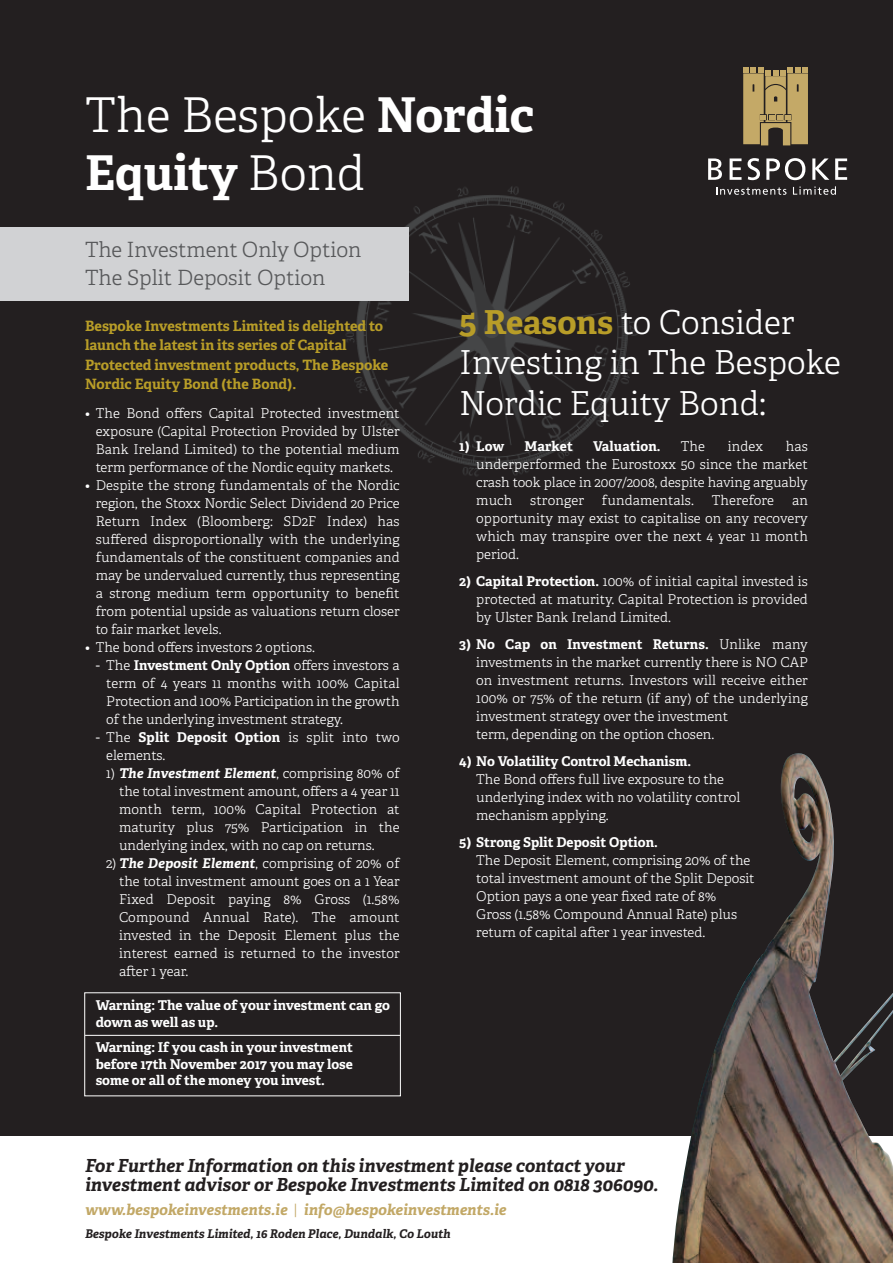
<style>
.page{position:relative;width:893px;height:1263px;background:#fff}
.page>*{position:absolute;margin:0;border:0;box-sizing:border-box;transform-origin:0 0}
.t1{font:300 48px "Adelle";color:#fff}
.t2{font:700 48px "Adelle Basic";color:#fff}
.t3{font:300 33px/40.5px "Adelle";color:#fff}
.t4{font:300 21px/27px "Adelle";color:#57585a}
.t5{font:italic 700 18px/19.5px "Adelle Basic";color:#231f20}
.t6{font:italic 700 15px "Adelle Basic";color:#c2a866}
.t7{font:700 14.25px/19.5px "Adelle Basic";color:#b89d28}
.t8{font:300 13.5px/18px "Adelle";color:#fff;text-align:justify}
.t9{font:700 13.5px/16.5px "Adelle Basic";color:#fff}
.t10{font:italic 700 13.5px "Adelle Basic";letter-spacing:.005em;color:#fff}
.t11{font:italic 700 12px "Adelle Basic";color:#231f20}
.s1{font-family:"Adelle Basic";font-weight:700}
.s2{font-family:"Adelle";font-weight:300}
.s3{font-family:"Adelle";font-weight:300;font-style:normal}
.s4{font-family:"Adelle Basic";font-weight:700;font-style:italic}
.s5{font-family:"Adelle Basic";font-weight:700;color:#b89d28}
</style>
<div class="page">
<div style="left:0;top:0;width:893px;height:1135px;background:#231f20"></div>
<img style="left:672px;top:753px;width:221px;height:510px">
<img style="left:341px;top:186px;width:297px;height:290px">
<svg style="left:708px;top:158px;width:14px;height:22px"></svg>
<svg style="left:730px;top:158px;width:11px;height:22px"></svg>
<svg style="left:748px;top:158px;width:12px;height:22px"></svg>
<svg style="left:766px;top:158px;width:39px;height:22px"></svg>
<svg style="left:812px;top:158px;width:17px;height:22px"></svg>
<svg style="left:835px;top:158px;width:12px;height:22px"></svg>
<svg style="left:716px;top:187px;width:70px;height:8px"></svg>
<svg style="left:793px;top:186px;width:43px;height:9px"></svg>
<svg style="left:743px;top:68px;width:65px;height:77px;background:#ab945c"></svg>
<div style="left:0;top:227px;width:408px;height:73px;background:#d1d2d4"></div>
<hr style="left:85px;top:1035px;width:315px;height:1px;background:#fff">
<h1 class="t1" style="left:85px;top:97px;width:451px">The Bespoke <span class="s1">Nordic</span></h1>
<h1 class="t2" style="left:85px;top:156px;width:282px">Equity <span class="s2">Bond</span></h1>
<h3 class="t4" style="left:85px;top:239px;width:278px">The Investment Only Option<br>The Split Deposit Option</h3>
<p class="t7" style="left:85px;top:317px;width:305px">Bespoke Investments Limited is delighted to launch the latest in its series of Capital Protected investment products, The Bespoke Nordic Equity Bond (the Bond).</p>
<p class="t8" style="left:96px;top:405px;width:306px;text-indent:-11px">• The Bond offers Capital Protected investment exposure (Capital Protection Provided by Ulster Bank Ireland Limited) to the potential medium term performance of the Nordic equity markets.</p>
<p class="t8" style="left:96px;top:477px;width:306px;text-indent:-11px">• Despite the strong fundamentals of the Nordic region, the Stoxx Nordic Select Dividend 20 Price Return Index (Bloomberg: SD2F Index) has suffered disproportionally with the underlying fundamentals of the constituent companies and may be undervalued currently, thus representing a strong medium term opportunity to benefit from potential upside as valuations return closer to fair market levels.</p>
<p class="t8" style="left:85px;top:639px;width:231px">• The bond offers investors 2 options.</p>
<p class="t8" style="left:106px;top:657px;width:295px;text-indent:-11px">- The <span class="s1">Investment Only Option</span> offers investors a term of 4 years 11 months with 100% Capital Protection and 100% Participation in the growth of the underlying investment strategy.</p>
<p class="t8" style="left:106px;top:729px;width:295px;text-indent:-11px">- The <span class="s1">Split Deposit Option</span> is split into two elements.</p>
<p class="t10" style="left:106px;top:768px;width:295px"><span class="s3">1)</span> The Investment Element<span class="s3">, comprising 80% of</span></p>
<p class="t8" style="left:119px;top:783px;width:282px">the total investment amount, offers a 4 year 11 month term, 100% Capital Protection at maturity plus 75% Participation in the underlying index, with no cap on returns.</p>
<p class="t8" style="left:119px;top:855px;width:282px;text-indent:-13px">2) <span class="s4">The Deposit Element</span>, comprising of 20% of the total investment amount goes on a 1 Year Fixed Deposit paying 8% Gross (1.58% Compound Annual Rate). The amount invested in the Deposit Element plus the interest earned is returned to the investor after 1 year.</p>
<p class="t9" style="left:96px;top:998px;width:296px">Warning: The value of your investment can go down as well as up.</p>
<p class="t9" style="left:96px;top:1040px;width:259px;text-align:justify">Warning: If you cash in your investment before 17th November 2017 you may lose some or all of the money you invest.</p>
<h2 class="t3" style="left:459px;top:305px;width:383px"><span class="s5">5 Reasons</span> to Consider<br>Investing in The Bespoke<br>Nordic Equity Bond:</h2>
<p class="t9" style="left:459px;top:440px;width:47px">1) Low</p>
<p class="t9" style="left:524px;top:440px;width:50px">Market</p>
<p class="t9" style="left:593px;top:440px;width:69px">Valuation.</p>
<p class="t8" style="left:681px;top:439px;width:26px">The</p>
<p class="t8" style="left:728px;top:439px;width:37px">index</p>
<p class="t8" style="left:476px;top:439px;width:333px;text-indent:310px">has underperformed the Eurostoxx 50 since the market crash took place in 2007/2008, despite having arguably much</p>
<p class="t8" style="left:530px;top:493px;width:55px">stronger</p>
<p class="t8" style="left:602px;top:493px;width:93px">fundamentals.</p>
<p class="t8" style="left:712px;top:493px;width:64px">Therefore</p>
<p class="t8" style="left:476px;top:493px;width:333px;text-indent:316px">an opportunity may exist to capitalise on any recovery which may transpire over the next 4 year 11 month period.</p>
<p class="t8" style="left:476px;top:574px;width:333px;text-indent:-17px"><span class="s1">2) Capital Protection.</span> 100% of initial capital invested is protected at maturity. Capital Protection is provided by Ulster Bank Ireland Limited.</p>
<p class="t9" style="left:459px;top:638px;width:350px">3) No Cap on Investment Returns. <span class="s2">Unlike many</span></p>
<p class="t8" style="left:476px;top:655px;width:333px;text-align:left">investments in the market currently there is NO CAP on investment returns. Investors will receive either 100% or 75% of the return (if any) of the underlying investment strategy over the investment<br>term, depending on the option chosen.</p>
<p class="t9" style="left:459px;top:755px;width:233px">4) No Volatility Control Mechanism.</p>
<p class="t8" style="left:476px;top:772px;width:265px;text-align:left">The Bond offers full live exposure to the underlying index with no volatility control mechanism applying.</p>
<p class="t9" style="left:459px;top:836px;width:200px">5) Strong Split Deposit Option.</p>
<p class="t8" style="left:476px;top:853px;width:280px;text-align:left">The Deposit Element, comprising 20% of the total investment amount of the Split Deposit Option pays a one year fixed rate of 8% Gross (1.58% Compound Annual Rate) plus return of capital after 1 year invested.</p>
<h3 class="t5" style="left:85px;top:1157px;width:575px">For Further Information on this investment please contact your investment advisor or Bespoke Investments Limited on 0818 306090.</h3>
<p class="t6" style="left:85px;top:1204px;width:423px">www.bespokeinvestments.ie <span class="s3">|</span> info@bespokeinvestments.ie</p>
<p class="t11" style="left:85px;top:1229px;width:367px">Bespoke Investments Limited, 16 Roden Place, Dundalk, Co Louth</p>
</div>
